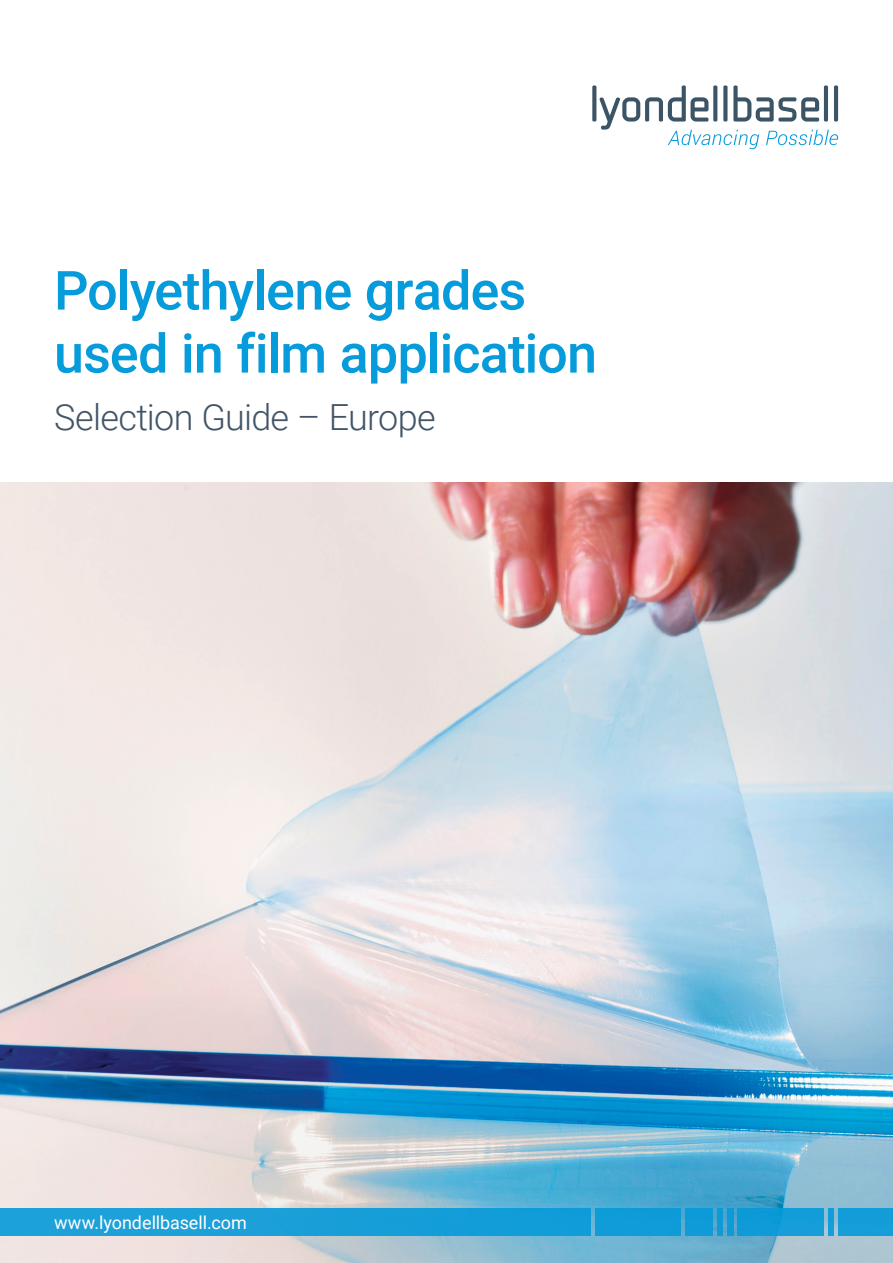
<style>
.page{position:relative;width:893px;height:1263px;background:#fff}
.page>*{position:absolute;margin:0;border:0;box-sizing:border-box;transform-origin:0 0}
.B-Header-Product_Nam{font:500 54px/63px "Roboto";letter-spacing:-.02em;color:#069bda}
.B-Header-Product_Des{font:300 36px "Roboto";letter-spacing:-.02em;color:#425567}
.t1{font:18px "Roboto";color:#fff}
</style>
<div class="page">
<img style="left:0;top:482px;width:893px;height:781px">
<div style="left:0;top:1209px;width:591px;height:27px;background:#1a9fd8"></div>
<div style="left:596px;top:1209px;width:85px;height:27px;background:#0f9cd8"></div>
<div style="left:685px;top:1209px;width:28px;height:27px;background:#0e9bd7"></div>
<div style="left:717px;top:1209px;width:6px;height:27px;background:#0e9bd7"></div>
<div style="left:727px;top:1209px;width:6px;height:27px;background:#0e9bd7"></div>
<div style="left:737px;top:1209px;width:87px;height:27px;background:#119cd8"></div>
<div style="left:828px;top:1209px;width:6px;height:27px;background:#149dd8"></div>
<div style="left:838px;top:1209px;width:55px;height:27px;background:#139dd8"></div>
<svg style="left:592px;top:85px;width:4px;height:37px"></svg>
<svg style="left:599px;top:85px;width:239px;height:64px"></svg>
<p class="B-Header-Product_Nam" style="left:54px;top:257px;width:545px">Polyethylene grades used in film application</p>
<p class="B-Header-Product_Des" style="left:54px;top:392px;width:383px">Selection Guide – Europe</p>
<p class="t1" style="left:54px;top:1210px;width:194px">www.lyondellbasell.com</p>
</div>
